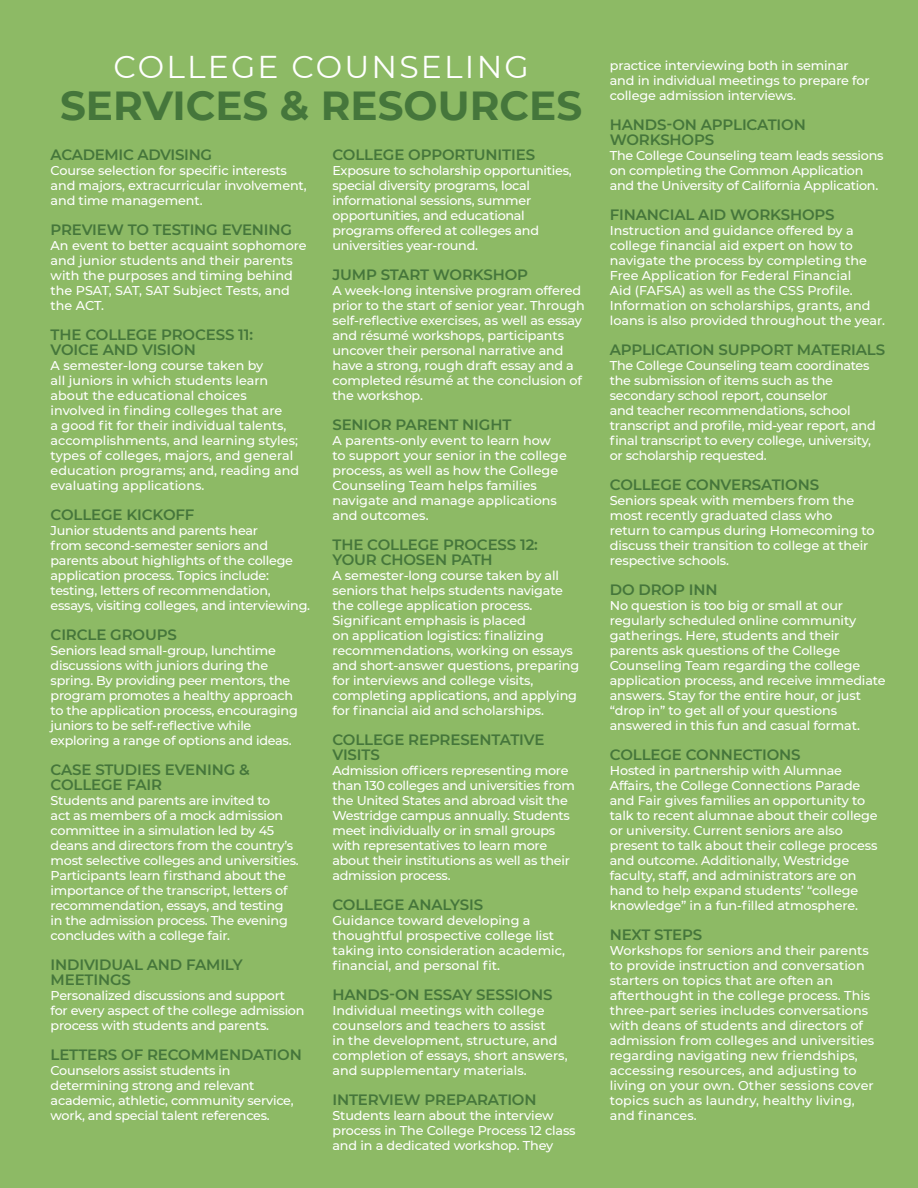
<style>
.page{position:relative;width:918px;height:1188px;background:#8dba65}
.page>*{position:absolute;margin:0;border:0;box-sizing:border-box;transform-origin:0 0}
.t1{font:700 40.5px "Montserrat";color:#45763b}
.t2{font:31.5px "Montserrat";letter-spacing:.07em;color:#fff}
.t3{font:600 15px/15px "Montserrat";letter-spacing:-.01em;color:#45763b}
.t4{font:500 12.75px/15px "Montserrat";letter-spacing:-.01em;color:#fff}
</style>
<div class="page">
<h2 class="t2" style="left:113px;top:45px;width:417px">COLLEGE COUNSELING</h2>
<h1 class="t1" style="left:60px;top:77px;width:524px">SERVICES &amp; RESOURCES</h1>
<p class="t3" style="left:51px;top:146px;width:163px">ACADEMIC ADVISING</p>
<p class="t4" style="left:51px;top:162px;width:258px">Course selection for specific interests and majors, extracurricular involvement, and time management.</p>
<p class="t3" style="left:51px;top:221px;width:243px">PREVIEW TO TESTING EVENING</p>
<p class="t4" style="left:51px;top:237px;width:258px">An event to better acquaint sophomore and junior students and their parents with the purposes and timing behind the PSAT, SAT, SAT Subject Tests, and the ACT.</p>
<p class="t3" style="left:51px;top:326px;width:204px">THE COLLEGE PROCESS 11:<br>VOICE AND VISION</p>
<p class="t4" style="left:51px;top:357px;width:250px">A semester-long course taken by<br>all juniors in which students learn about the educational choices involved in finding colleges that are<br>a good fit for their individual talents, accomplishments, and learning styles; types of colleges, majors, and general education programs; and, reading and evaluating applications.</p>
<p class="t3" style="left:51px;top:506px;width:145px">COLLEGE KICKOFF</p>
<p class="t4" style="left:51px;top:522px;width:261px">Junior students and parents hear<br>from second-semester seniors and parents about highlights of the college application process. Topics include: testing, letters of recommendation, essays, visiting colleges, and interviewing.</p>
<p class="t3" style="left:51px;top:626px;width:128px">CIRCLE GROUPS</p>
<p class="t4" style="left:51px;top:642px;width:249px">Seniors lead small-group, lunchtime discussions with juniors during the spring. By providing peer mentors, the program promotes a healthy approach to the application process, encouraging juniors to be self-reflective while exploring a range of options and ideas.</p>
<p class="t3" style="left:51px;top:761px;width:201px">CASE STUDIES EVENING &amp;<br>COLLEGE FAIR</p>
<p class="t4" style="left:51px;top:792px;width:250px">Students and parents are invited to<br>act as members of a mock admission committee in a simulation led by 45 deans and directors from the country’s most selective colleges and universities.<br>Participants learn firsthand about the importance of the transcript, letters of recommendation, essays, and testing in the admission process. The evening concludes with a college fair.</p>
<p class="t3" style="left:51px;top:956px;width:194px">INDIVIDUAL AND FAMILY<br>MEETINGS</p>
<p class="t4" style="left:51px;top:987px;width:255px">Personalized discussions and support for every aspect of the college admission process with students and parents.</p>
<p class="t3" style="left:51px;top:1046px;width:253px">LETTERS OF RECOMMENDATION</p>
<p class="t4" style="left:51px;top:1062px;width:245px">Counselors assist students in determining strong and relevant academic, athletic, community service, work, and special talent references.</p>
<p class="t3" style="left:332px;top:146px;width:204px">COLLEGE OPPORTUNITIES</p>
<p class="t4" style="left:332px;top:162px;width:241px">Exposure to scholarship opportunities, special diversity programs, local informational sessions, summer opportunities, and educational programs offered at colleges and universities year-round.</p>
<p class="t3" style="left:332px;top:266px;width:197px">JUMP START WORKSHOP</p>
<p class="t4" style="left:332px;top:282px;width:254px">A week-long intensive program offered prior to the start of senior year. Through self-reflective exercises, as well as essay and résumé workshops, participants uncover their personal narrative and have a strong, rough draft essay and a completed résumé at the conclusion of the workshop.</p>
<p class="t3" style="left:332px;top:416px;width:180px">SENIOR PARENT NIGHT</p>
<p class="t4" style="left:332px;top:432px;width:236px">A parents-only event to learn how to support your senior in the college process, as well as how the College<br>Counseling Team helps families navigate and manage applications and outcomes.</p>
<p class="t3" style="left:332px;top:536px;width:207px">THE COLLEGE PROCESS 12:<br>YOUR CHOSEN PATH</p>
<p class="t4" style="left:332px;top:567px;width:248px">A semester-long course taken by all seniors that helps students navigate the college application process.<br>Significant emphasis is placed<br>on application logistics: finalizing recommendations, working on essays and short-answer questions, preparing for interviews and college visits, completing applications, and applying for financial aid and scholarships.</p>
<p class="t3" style="left:332px;top:731px;width:214px">COLLEGE REPRESENTATIVE<br>VISITS</p>
<p class="t4" style="left:332px;top:762px;width:244px">Admission officers representing more than 130 colleges and universities from the United States and abroad visit the Westridge campus annually. Students meet individually or in small groups with representatives to learn more about their institutions as well as their admission process.</p>
<p class="t3" style="left:332px;top:896px;width:152px">COLLEGE ANALYSIS</p>
<p class="t4" style="left:332px;top:912px;width:234px">Guidance toward developing a thoughtful prospective college list taking into consideration academic, financial, and personal fit.</p>
<p class="t3" style="left:332px;top:986px;width:222px">HANDS-ON ESSAY SESSIONS</p>
<p class="t4" style="left:332px;top:1002px;width:237px">Individual meetings with college counselors and teachers to assist<br>in the development, structure, and completion of essays, short answers, and supplementary materials.</p>
<p class="t3" style="left:332px;top:1091px;width:206px">INTERVIEW PREPARATION</p>
<p class="t4" style="left:332px;top:1107px;width:245px">Students learn about the interview process in The College Process 12 class and in a dedicated workshop. They</p>
<p class="t4" style="left:610px;top:58px;width:261px">practice interviewing both in seminar and in individual meetings to prepare for college admission interviews.</p>
<p class="t3" style="left:610px;top:117px;width:198px">HANDS-ON APPLICATION<br>WORKSHOPS</p>
<p class="t4" style="left:610px;top:148px;width:275px">The College Counseling team leads sessions on completing the Common Application and the University of California Application.</p>
<p class="t3" style="left:610px;top:207px;width:226px">FINANCIAL AID WORKSHOPS</p>
<p class="t4" style="left:610px;top:223px;width:277px">Instruction and guidance offered by a college financial aid expert on how to navigate the process by completing the Free Application for Federal Financial<br>Aid (FAFSA) as well as the CSS Profile.<br>Information on scholarships, grants, and loans is also provided throughout the year.</p>
<p class="t3" style="left:610px;top:342px;width:277px">APPLICATION SUPPORT MATERIALS</p>
<p class="t4" style="left:610px;top:358px;width:268px">The College Counseling team coordinates the submission of items such as the secondary school report, counselor<br>and teacher recommendations, school transcript and profile, mid-year report, and final transcript to every college, university, or scholarship requested.</p>
<p class="t3" style="left:610px;top:477px;width:211px">COLLEGE CONVERSATIONS</p>
<p class="t4" style="left:610px;top:493px;width:266px">Seniors speak with members from the most recently graduated class who return to campus during Homecoming to discuss their transition to college at their respective schools.</p>
<p class="t3" style="left:610px;top:582px;width:109px">DO DROP INN</p>
<p class="t4" style="left:610px;top:598px;width:277px">No question is too big or small at our regularly scheduled online community gatherings. Here, students and their parents ask questions of the College Counseling Team regarding the college application process, and receive immediate answers. Stay for the entire hour, or just “drop in” to get all of your questions answered in this fun and casual format.</p>
<p class="t3" style="left:610px;top:747px;width:192px">COLLEGE CONNECTIONS</p>
<p class="t4" style="left:610px;top:763px;width:269px">Hosted in partnership with Alumnae Affairs, the College Connections Parade and Fair gives families an opportunity to talk to recent alumnae about their college or university. Current seniors are also present to talk about their college process and outcome. Additionally, Westridge faculty, staff, and administrators are on hand to help expand students’ “college knowledge” in a fun-filled atmosphere.</p>
<p class="t3" style="left:610px;top:927px;width:94px">NEXT STEPS</p>
<p class="t4" style="left:610px;top:943px;width:266px">Workshops for seniors and their parents to provide instruction and conversation starters on topics that are often an afterthought in the college process. This three-part series includes conversations with deans of students and directors of admission from colleges and universities regarding navigating new friendships, accessing resources, and adjusting to living on your own. Other sessions cover topics such as laundry, healthy living, and finances.</p>
</div>
